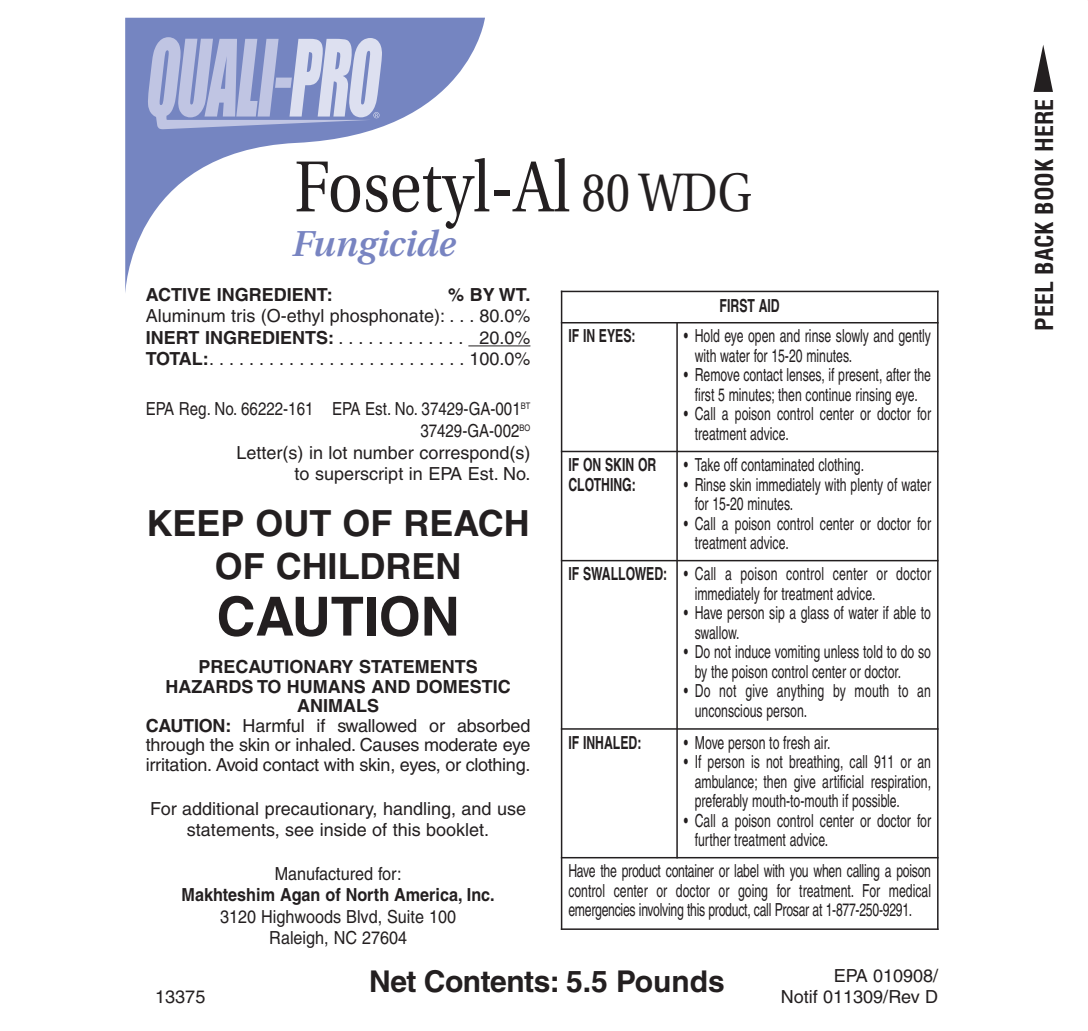
<style>
.page{position:relative;width:1088px;height:1031px;background:#fff}
.page>*{position:absolute;margin:0;border:0;box-sizing:border-box;transform-origin:0 0}
.t1{font:72px "Utopia";color:#231f20;scale:.85 1}
.t2{font:700 54px "Helvetica";color:#231f20}
.t3{font:700 36px/43.2px "Helvetica";color:#231f20;text-align:center}
.t4{font:italic 600 36px "Utopia";color:#7884c1}
.t5{font:700 30px "Helvetica";letter-spacing:-.015em;color:#231f20}
.t6{font:700 condensed 24px "Helvetica";color:#231f20}
.t7{font:18px/19.5px "Helvetica";color:#231f20;scale:.68 1}
.t8{font:18px/19.5px "Helvetica";color:#231f20;text-align:center}
.t9{font:18px/21.6px "Helvetica";color:#231f20;text-align:right;scale:.84 1}
.t10{font:18px/21.6px "Helvetica";color:#231f20;text-align:center;scale:.9 1}
.t11{font:700 18px/19.5px "Helvetica";color:#231f20;scale:.68 1}
.t12{font:700 18px "Helvetica";color:#231f20;scale:.9 1}
.t13{font:700 18px "Helvetica";color:#231f20}
.s1{font-size:54px}
.s2{font-weight:700}
</style>
<div class="page">
<svg style="left:1033px;top:45px;width:20px;height:47px"></svg>
<svg style="left:125px;top:18px;width:360px;height:275px"></svg>
<svg style="left:148px;top:37px;width:234px;height:92px;background:#abb4d9"></svg>
<hr style="left:468px;top:345px;width:62px;height:1px;background:#231f20">
<hr style="left:561px;top:291px;width:1px;height:639px;background:#231f20">
<hr style="left:676px;top:322px;width:2px;height:536px;background:#231f20">
<hr style="left:937px;top:291px;width:1px;height:639px;background:#231f20">
<hr style="left:561px;top:291px;width:377px;height:1px;background:#231f20">
<hr style="left:561px;top:322px;width:377px;height:1px;background:#231f20">
<hr style="left:561px;top:451px;width:377px;height:1px;background:#231f20">
<hr style="left:561px;top:560px;width:377px;height:1px;background:#231f20">
<hr style="left:561px;top:728px;width:377px;height:2px;background:#231f20">
<hr style="left:561px;top:857px;width:377px;height:1px;background:#231f20">
<hr style="left:561px;top:928px;width:377px;height:2px;background:#231f20">
<h1 class="t1" style="left:294px;top:158px;width:539px">Fosetyl-Al <span class="s1">80 WDG</span></h1>
<h3 class="t4" style="left:291px;top:229px;width:165px">Fungicide</h3>
<p class="t13" style="left:146px;top:288px;width:189px">ACTIVE INGREDIENT:</p>
<p class="t13" style="left:448px;top:288px;width:84px">% BY WT.</p>
<p class="t8" style="left:146px;top:307px;width:386px;line-height:21.6px;text-align:justify">Aluminum tris (O-ethyl phosphonate): . . . 80.0% <span class="s2">INERT INGREDIENTS:</span> . . . . . . . . . . . . . 20.0% <span class="s2">TOTAL:</span>. . . . . . . . . . . . . . . . . . . . . . . . . . 100.0%</p>
<p class="t9" style="left:146px;top:400px;width:459px">EPA Reg. No. 66222-161 EPA Est. No. 37429-GA-001<sup>BT </sup>37429-GA-002<sup>BO<br></sup>Letter(s) in lot number correspond(s)<br>to superscript in EPA Est. No.</p>
<h3 class="t3" style="left:146px;top:505px;width:385px">KEEP OUT OF REACH<br>OF CHILDREN</h3>
<h2 class="t2" style="left:217px;top:597px;width:245px">CAUTION</h2>
<p class="t8" style="left:146px;top:659px;width:386px"><span class="s2">PRECAUTIONARY STATEMENTS<br>HAZARDS TO HUMANS AND DOMESTIC ANIMALS<br>CAUTION:</span> Harmful if swallowed or absorbed through the skin or inhaled. Causes moderate eye irritation. Avoid contact with skin, eyes, or clothing.</p>
<p class="t8" style="left:150px;top:799px;width:377px;line-height:21.6px">For additional precautionary, handling, and use statements, see inside of this booklet.</p>
<p class="t10" style="left:275px;top:864px;width:142px">Manufactured for:</p>
<p class="t12" style="left:181px;top:888px;width:350px">Makhteshim Agan of North America, Inc.</p>
<p class="t10" style="left:220px;top:907px;width:263px">3120 Highwoods Blvd, Suite 100<br>Raleigh, NC 27604</p>
<p class="t11" style="left:720px;top:297px;width:90px">FIRST AID</p>
<p class="t11" style="left:568px;top:328px;width:101px">IF IN EYES:</p>
<p class="t7" style="left:695px;top:328px;width:349px;text-indent:-11px">• Hold eye open and rinse slowly and gently with water for 15-20 minutes.</p>
<p class="t7" style="left:684px;top:367px;width:365px;text-align:center">• Remove contact lenses, if present, after the first 5 minutes; then continue rinsing eye.</p>
<p class="t7" style="left:695px;top:406px;width:349px;text-indent:-11px">• Call a poison control center or doctor for treatment advice.</p>
<p class="t11" style="left:568px;top:457px;width:131px">IF ON SKIN OR<br>CLOTHING:</p>
<p class="t7" style="left:684px;top:457px;width:267px">• Take off contaminated clothing.</p>
<p class="t7" style="left:695px;top:476px;width:349px;text-indent:-11px">• Rinse skin immediately with plenty of water for 15-20 minutes.</p>
<p class="t7" style="left:695px;top:515px;width:349px;text-indent:-11px">• Call a poison control center or doctor for treatment advice.</p>
<p class="t7" style="left:695px;top:566px;width:349px;text-indent:-126px"><span class="s2">IF SWALLOWED:</span> • Call a poison control center or doctor immediately for treatment advice.</p>
<p class="t7" style="left:695px;top:605px;width:349px;text-indent:-11px">• Have person sip a glass of water if able to swallow.</p>
<p class="t7" style="left:695px;top:644px;width:349px;text-indent:-11px">• Do not induce vomiting unless told to do so by the poison control center or doctor.</p>
<p class="t7" style="left:695px;top:683px;width:349px;text-indent:-11px">• Do not give anything by mouth to an unconscious person.</p>
<p class="t11" style="left:568px;top:734px;width:109px">IF INHALED:</p>
<p class="t7" style="left:684px;top:734px;width:217px">• Move person to fresh air.</p>
<p class="t7" style="left:695px;top:754px;width:349px;text-align:justify;text-indent:-11px">• If person is not breathing, call 911 or an ambulance; then give artificial respiration, preferably mouth-to-mouth if possible.</p>
<p class="t7" style="left:695px;top:812px;width:349px;text-indent:-11px">• Call a poison control center or doctor for further treatment advice.</p>
<p class="t7" style="left:568px;top:863px;width:535px;text-align:justify">Have the product container or label with you when calling a poison control center or doctor or going for treatment. For medical emergencies involving this product, call Prosar at 1-877-250-9291.</p>
<h3 class="t5" style="left:369px;top:970px;width:357px">Net Contents: 5.5 Pounds</h3>
<p class="t8" style="left:834px;top:967px;width:106px">EPA 010908/</p>
<p class="t8" style="left:155px;top:989px;width:52px">13375</p>
<p class="t8" style="left:781px;top:989px;width:159px">Notif 011309/Rev D</p>
<h3 class="t6" style="left:1035px;top:331px;width:233px;rotate:-90deg">PEEL BACK BOOK HERE</h3>
</div>
